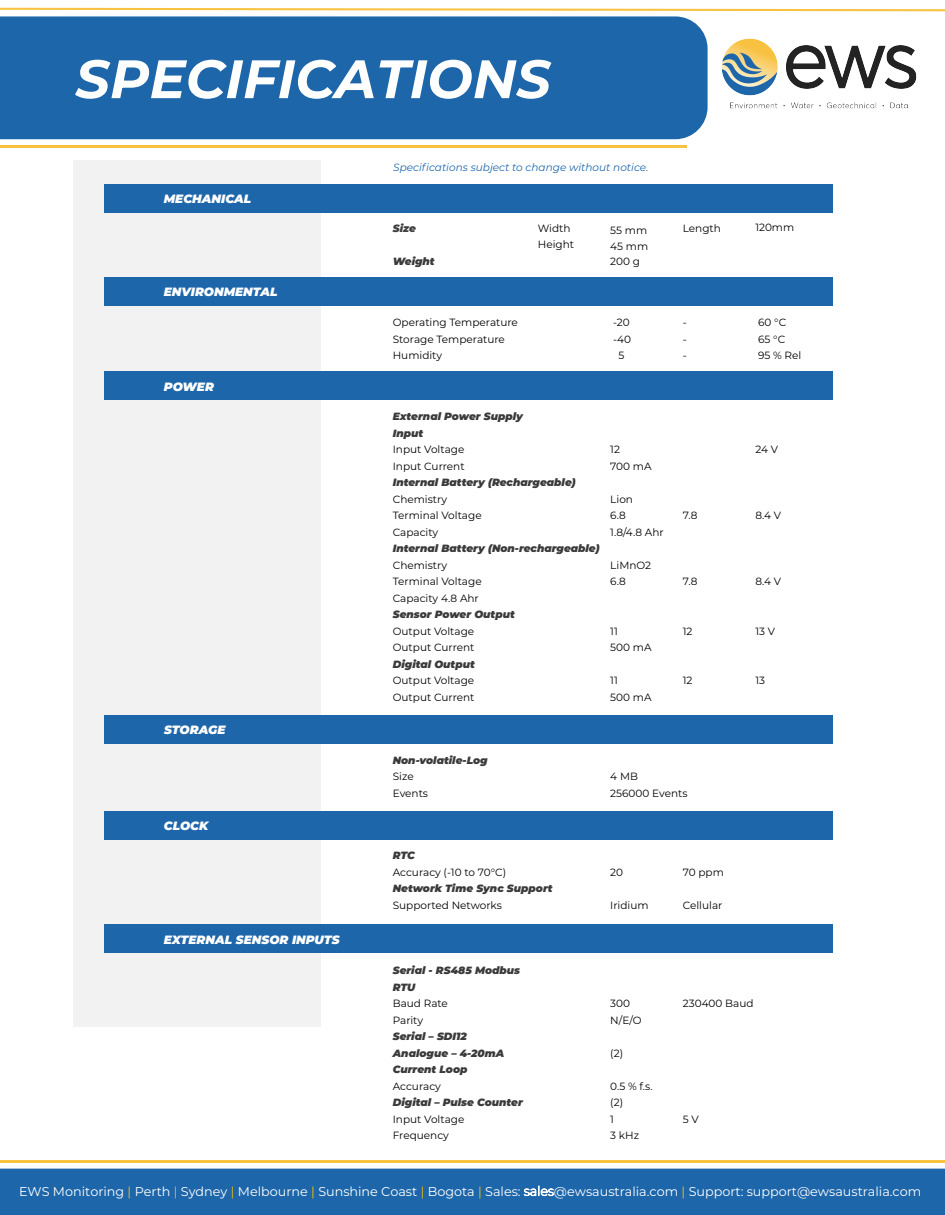
<style>
.page{position:relative;width:945px;height:1215px;background:#fff}
.page>*{position:absolute;margin:0;border:0;box-sizing:border-box;transform-origin:0 0}
.t1{font:italic 700 54px "Montserrat";color:#fff}
.t2{font:12.75px "Montserrat";color:#fff}
.t3{font:italic 900 12px "Montserrat";color:#fff}
.t4{font:10.5px "Montserrat";color:#000}
.t5{font:italic 900 10.5px/16.5px "Montserrat";color:#3a3a3a}
.t6{font:italic 10.5px "Montserrat";color:#1e66aa}
.t7{font:italic 900 10.5px "Montserrat";color:#3f3f3f}
.s1{font-style:inherit}
.s2{color:#ffbf00}
.s3{font-weight:200}
</style>
<div class="page">
<div style="left:0;top:1169px;width:945px;height:46px;background:#1e66aa"></div>
<hr style="left:0;top:1160px;width:945px;height:2px;background:#f8c240">
<div style="left:73px;top:160px;width:248px;height:866px;background:#f3f2f2"></div>
<div style="left:104px;top:184px;width:728px;height:29px;background:#1e66aa"></div>
<div style="left:104px;top:277px;width:728px;height:29px;background:#1e66aa"></div>
<div style="left:104px;top:371px;width:728px;height:29px;background:#1e66aa"></div>
<div style="left:104px;top:715px;width:728px;height:29px;background:#1e66aa"></div>
<div style="left:104px;top:811px;width:728px;height:29px;background:#1e66aa"></div>
<div style="left:104px;top:924px;width:728px;height:29px;background:#1e66aa"></div>
<div style="left:0;top:16px;width:708px;height:123px;background:#1e66aa"></div>
<hr style="left:0;top:146px;width:687px;height:2px;background:#f8c240">
<img style="left:722px;top:38px;width:195px;height:71px">
<svg style="left:0;top:8px;width:945px;height:3px;background:#fad57e"></svg>
<h1 class="t1" style="left:75px;top:43px;width:477px">SPECIFICATIONS</h1>
<p class="t3" style="left:164px;top:190px;width:89px">MECHANICAL</p>
<p class="t3" style="left:164px;top:283px;width:115px">ENVIRONMENTAL</p>
<p class="t3" style="left:164px;top:377px;width:52px">POWER</p>
<p class="t3" style="left:164px;top:721px;width:63px">STORAGE</p>
<p class="t3" style="left:164px;top:816px;width:46px">CLOCK</p>
<p class="t3" style="left:164px;top:931px;width:177px">EXTERNAL SENSOR INPUTS</p>
<p class="t6" style="left:393px;top:160px;width:257px">Specifications subject to change without notice.</p>
<p class="t7" style="left:393px;top:220px;width:25px">Size</p>
<p class="t4" style="left:538px;top:221px;width:34px">Width</p>
<p class="t4" style="left:610px;top:223px;width:38px">5<span class="s1">5</span> mm</p>
<p class="t4" style="left:683px;top:221px;width:40px">Length</p>
<p class="t4" style="left:755px;top:220px;width:40px">1<span class="s1">20</span>mm</p>
<p class="t4" style="left:538px;top:237px;width:38px">Height</p>
<p class="t4" style="left:610px;top:239px;width:39px">4<span class="s1">5</span> mm</p>
<p class="t5" style="left:393px;top:252px;width:43px">Weight</p>
<p class="t4" style="left:610px;top:254px;width:31px">200 g</p>
<p class="t4" style="left:393px;top:315px;width:127px">Operating Temperature</p>
<p class="t4" style="left:613px;top:315px;width:18px">-20</p>
<p class="t4" style="left:683px;top:315px;width:6px">-</p>
<p class="t4" style="left:758px;top:315px;width:30px">60 °C</p>
<p class="t4" style="left:393px;top:332px;width:114px">Storage Temperature</p>
<p class="t4" style="left:613px;top:332px;width:19px">-40</p>
<p class="t4" style="left:683px;top:332px;width:6px">-</p>
<p class="t4" style="left:758px;top:332px;width:29px">65 °C</p>
<p class="t4" style="left:393px;top:348px;width:51px">Humidity</p>
<p class="t4" style="left:619px;top:348px;width:7px">5</p>
<p class="t4" style="left:683px;top:348px;width:6px">-</p>
<p class="t4" style="left:758px;top:348px;width:45px">95 % Rel</p>
<p class="t5" style="left:393px;top:408px;width:132px">External Power Supply<br>Input</p>
<p class="t4" style="left:393px;top:442px;width:73px">Input Voltage</p>
<p class="t4" style="left:610px;top:442px;width:11px">12</p>
<p class="t4" style="left:755px;top:442px;width:24px">24 V</p>
<p class="t4" style="left:393px;top:459px;width:73px">Input Current</p>
<p class="t4" style="left:610px;top:459px;width:43px">700 mA</p>
<p class="t5" style="left:393px;top:474px;width:185px">Internal Battery (Rechargeable)</p>
<p class="t4" style="left:393px;top:492px;width:56px">Chemistry</p>
<p class="t4" style="left:610px;top:492px;width:24px">Lion</p>
<p class="t4" style="left:393px;top:508px;width:90px">Terminal Voltage</p>
<p class="t4" style="left:610px;top:508px;width:17px">6.8</p>
<p class="t4" style="left:683px;top:508px;width:16px">7.8</p>
<p class="t4" style="left:755px;top:508px;width:27px">8.4 V</p>
<p class="t4" style="left:393px;top:525px;width:47px">Capacity</p>
<p class="t4" style="left:610px;top:525px;width:55px">1.8/4.8 Ahr</p>
<p class="t5" style="left:393px;top:540px;width:208px">Internal Battery (Non-rechargeable)</p>
<p class="t4" style="left:393px;top:558px;width:56px">Chemistry</p>
<p class="t4" style="left:610px;top:558px;width:42px">LiMnO2</p>
<p class="t4" style="left:393px;top:574px;width:90px">Terminal Voltage</p>
<p class="t4" style="left:610px;top:574px;width:17px">6.8</p>
<p class="t4" style="left:683px;top:574px;width:16px">7.8</p>
<p class="t4" style="left:755px;top:574px;width:27px">8.4 V</p>
<p class="t4" style="left:393px;top:591px;width:88px">Capacity 4.8 Ahr</p>
<p class="t5" style="left:393px;top:606px;width:124px">Sensor Power Output</p>
<p class="t4" style="left:393px;top:624px;width:83px">Output Voltage</p>
<p class="t4" style="left:610px;top:624px;width:9px">11</p>
<p class="t4" style="left:683px;top:624px;width:11px">12</p>
<p class="t4" style="left:755px;top:624px;width:21px">13 V</p>
<p class="t4" style="left:393px;top:640px;width:83px">Output Current</p>
<p class="t4" style="left:610px;top:640px;width:43px">500 mA</p>
<p class="t5" style="left:393px;top:655px;width:84px">Digital Output</p>
<p class="t4" style="left:393px;top:673px;width:83px">Output Voltage</p>
<p class="t4" style="left:610px;top:673px;width:9px">11</p>
<p class="t4" style="left:683px;top:673px;width:11px">12</p>
<p class="t4" style="left:755px;top:673px;width:11px">13</p>
<p class="t4" style="left:393px;top:690px;width:83px">Output Current</p>
<p class="t4" style="left:610px;top:690px;width:43px">500 mA</p>
<p class="t5" style="left:393px;top:751px;width:96px">Non-volatile-Log</p>
<p class="t4" style="left:393px;top:770px;width:22px">Size</p>
<p class="t4" style="left:610px;top:770px;width:29px">4 MB</p>
<p class="t4" style="left:393px;top:786px;width:37px">Events</p>
<p class="t4" style="left:610px;top:786px;width:79px">256000 Events</p>
<p class="t5" style="left:393px;top:847px;width:24px">RTC</p>
<p class="t4" style="left:393px;top:865px;width:115px">Accuracy (-10 to 70°C)</p>
<p class="t4" style="left:610px;top:865px;width:14px">20</p>
<p class="t4" style="left:683px;top:865px;width:43px">70 ppm</p>
<p class="t5" style="left:393px;top:880px;width:161px">Network Time Sync Support</p>
<p class="t4" style="left:393px;top:898px;width:111px">Supported Networks</p>
<p class="t4" style="left:610px;top:898px;width:40px">Iridium</p>
<p class="t4" style="left:683px;top:898px;width:41px">Cellular</p>
<p class="t5" style="left:393px;top:961px;width:129px">Serial - RS485 Modbus<br>RTU</p>
<p class="t4" style="left:393px;top:996px;width:57px">Baud Rate</p>
<p class="t4" style="left:610px;top:996px;width:21px">300</p>
<p class="t4" style="left:683px;top:996px;width:72px">230400 Baud</p>
<p class="t4" style="left:393px;top:1013px;width:32px">Parity</p>
<p class="t4" style="left:610px;top:1013px;width:33px">N/E/O</p>
<p class="t5" style="left:393px;top:1027px;width:113px">Serial – SDI12<br>Analogue – 4-20mA</p>
<p class="t4" style="left:610px;top:1046px;width:14px">(2)</p>
<p class="t5" style="left:393px;top:1060px;width:76px">Current Loop</p>
<p class="t4" style="left:393px;top:1079px;width:50px">Accuracy</p>
<p class="t4" style="left:610px;top:1079px;width:44px">0.5 % f.s.</p>
<p class="t5" style="left:393px;top:1093px;width:132px">Digital – Pulse Counter</p>
<p class="t4" style="left:610px;top:1095px;width:14px">(2)</p>
<p class="t4" style="left:393px;top:1112px;width:73px">Input Voltage</p>
<p class="t4" style="left:610px;top:1112px;width:5px">1</p>
<p class="t4" style="left:683px;top:1112px;width:18px">5 V</p>
<p class="t4" style="left:393px;top:1128px;width:58px">Frequency</p>
<p class="t4" style="left:610px;top:1128px;width:30px">3 kHz</p>
<p class="t2" style="left:19px;top:1183px;width:904px">EWS <span class="s1">Monitoring</span> <span class="s2">|</span> <span class="s1">Perth</span> <span class="s2">|</span> <span class="s1">Sydney</span> <span class="s2">|</span> <span class="s1">Melbourne</span> <span class="s2">|</span> <span class="s1">Sunshine Coast</span> <span class="s2">|</span> <span class="s1">Bogota</span> <span class="s2">|</span> Sales: <span class="s3">sales</span>@ewsaustralia.com <span class="s2">|</span> Support: support@ewsaustralia.com</p>
</div>
